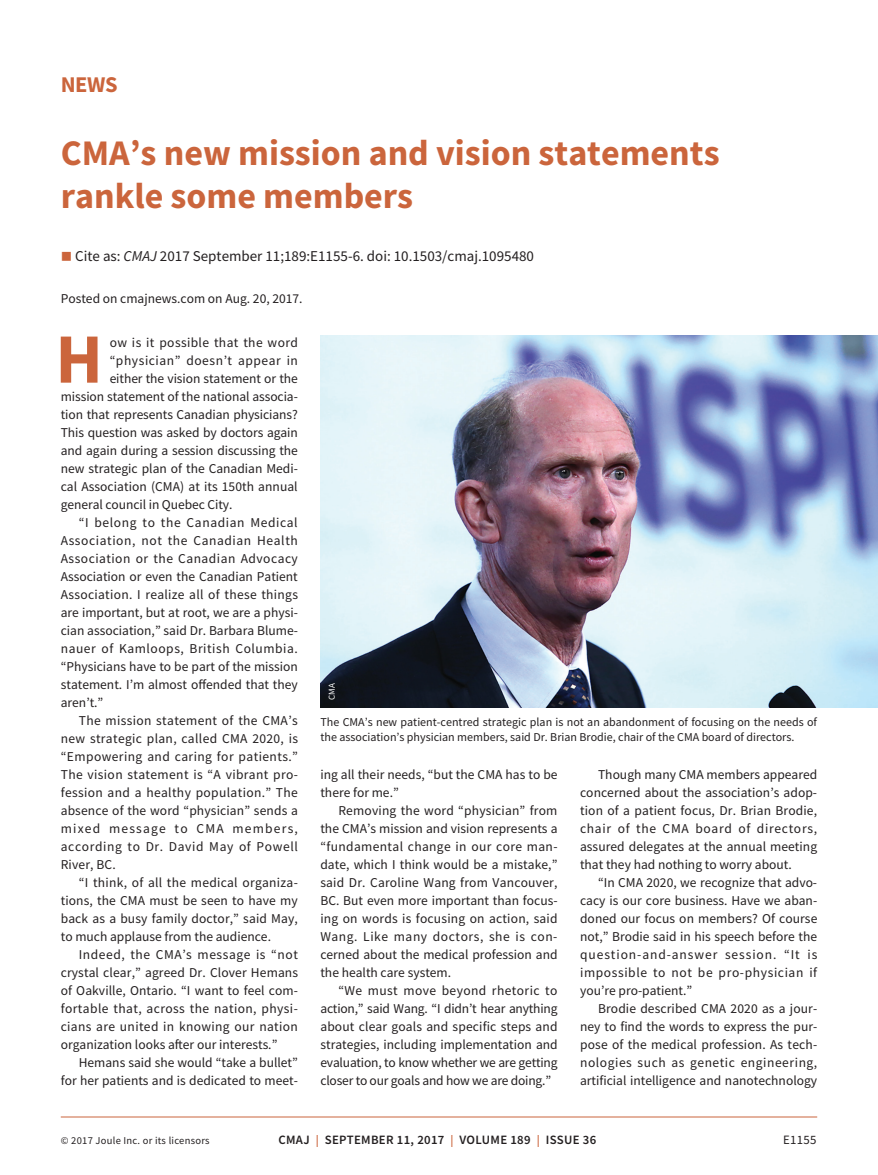
<style>
.page{position:relative;width:878px;height:1175px;background:#fff}
.page>*{position:absolute;margin:0;border:0;box-sizing:border-box;transform-origin:0 0}
.t1{font:700 70.65px "Source Sans Pro";color:#cb653c}
.t2{font:700 36px/43.2px "Source Sans Pro";color:#cb653c}
.t3{font:700 22.5px "Source Sans Pro";color:#cb653c}
.t4{font:15px "Source Sans Pro";color:#231f20}
.t5{font:13.5px/18px "Source Sans Pro";color:#231f20;text-align:justify}
.t6{font:13.5px "Source Sans Pro";letter-spacing:.025em;color:#231f20}
.t7{font:13.5px "Source Sans Pro";letter-spacing:.03em;color:#231f20}
.t8{font:13.5px "Source Sans Pro";letter-spacing:.045em;color:#231f20}
.t9{font:13.5px "Source Sans Pro";letter-spacing:.04em;color:#231f20}
.t10{font:13.5px "Source Sans Pro";letter-spacing:.035em;color:#231f20}
.t11{font:13.5px "Source Sans Pro";letter-spacing:.02em;color:#231f20}
.t12{font:13.5px "Source Sans Pro";letter-spacing:.09em;color:#231f20}
.t13{font:600 12.75px "Source Sans Pro";letter-spacing:.025em;color:#231f20}
.t14{font:12.75px "Source Sans Pro";letter-spacing:.025em;color:#231f20}
.t15{font:12px/15px "Source Sans Pro";color:#231f20}
.t16{font:10.5px "Source Sans Pro";letter-spacing:.025em;color:#231f20}
.t17{font:9px "Source Sans Pro";color:#fff}
.s1{color:#cb653c}
.s2{font-style:italic}
.s3{font-size:12px;color:#cb653c}
</style>
<div class="page">
<hr style="left:61px;top:1116px;width:756px;height:1px;background:#cb653c">
<img style="left:320px;top:335px;width:558px;height:372px">
<h3 class="t3" style="left:61px;top:69px;width:58px">NEWS</h3>
<h2 class="t2" style="left:61px;top:131px;width:660px">CMA’s new mission and vision statements rankle some members</h2>
<p class="t4" style="left:61px;top:246px;width:474px"><span class="s1">■</span> Cite as: <span class="s2">CMAJ</span> 2017 September 11;189:E1155-6. doi: 10.1503/cmaj.1095480</p>
<p class="t5" style="left:61px;top:289px;width:243px">Posted on cmajnews.com on Aug. 20, 2017.</p>
<h1 class="t1" style="left:55px;top:311px;width:49px">H</h1>
<p class="t7" style="left:110px;top:333px;width:190px">ow is it possible that the word</p>
<p class="t9" style="left:110px;top:351px;width:190px">“physician” doesn’t appear in</p>
<p class="t5" style="left:110px;top:369px;width:190px">either the vision statement or the</p>
<p class="t5" style="left:61px;top:387px;width:238px">mission statement of the national associa-</p>
<p class="t5" style="left:61px;top:405px;width:238px">tion that represents Canadian physicians?</p>
<p class="t5" style="left:61px;top:423px;width:239px">This question was asked by doctors again</p>
<p class="t5" style="left:61px;top:441px;width:238px">and again during a session discussing the</p>
<p class="t5" style="left:61px;top:459px;width:239px">new strategic plan of the Canadian Medi-</p>
<p class="t5" style="left:61px;top:477px;width:238px">cal Association (CMA) at its 150th annual</p>
<p class="t5" style="left:61px;top:495px;width:173px">general council in Quebec City.</p>
<p class="t8" style="left:79px;top:513px;width:220px">“I belong to the Canadian Medical</p>
<p class="t8" style="left:61px;top:531px;width:238px">Association, not the Canadian Health</p>
<p class="t10" style="left:61px;top:549px;width:239px">Association or the Canadian Advocacy</p>
<p class="t5" style="left:61px;top:567px;width:238px">Association or even the Canadian Patient</p>
<p class="t6" style="left:61px;top:585px;width:239px">Association. I realize all of these things</p>
<p class="t5" style="left:61px;top:603px;width:239px">are important, but at root, we are a physi-</p>
<p class="t5" style="left:61px;top:621px;width:239px">cian association,” said Dr. Barbara Blume-</p>
<p class="t9" style="left:61px;top:639px;width:238px">nauer of Kamloops, British Columbia.</p>
<p class="t5" style="left:61px;top:657px;width:239px">“Physicians have to be part of the mission</p>
<p class="t5" style="left:61px;top:675px;width:238px">statement. I’m almost offended that they</p>
<p class="t5" style="left:61px;top:693px;width:44px">aren’t.”</p>
<p class="t6" style="left:79px;top:711px;width:220px">The mission statement of the CMA’s</p>
<p class="t6" style="left:61px;top:729px;width:239px">new strategic plan, called CMA 2020, is</p>
<p class="t7" style="left:61px;top:747px;width:239px">“Empowering and caring for patients.”</p>
<p class="t6" style="left:61px;top:765px;width:239px">The vision statement is “A vibrant pro-</p>
<p class="t6" style="left:61px;top:783px;width:239px">fession and a healthy population.” The</p>
<p class="t5" style="left:61px;top:801px;width:238px">absence of the word “physician” sends a</p>
<p class="t12" style="left:61px;top:819px;width:239px">mixed message to CMA members,</p>
<p class="t8" style="left:61px;top:837px;width:238px">according to Dr. David May of Powell</p>
<p class="t5" style="left:61px;top:855px;width:56px">River, BC.</p>
<p class="t11" style="left:79px;top:873px;width:220px">“I think, of all the medical organiza-</p>
<p class="t5" style="left:61px;top:891px;width:238px">tions, the CMA must be seen to have my</p>
<p class="t5" style="left:61px;top:909px;width:238px">back as a busy family doctor,” said May,</p>
<p class="t5" style="left:61px;top:927px;width:212px">to much applause from the audience.</p>
<p class="t9" style="left:79px;top:945px;width:221px">Indeed, the CMA’s message is “not</p>
<p class="t5" style="left:61px;top:963px;width:239px">crystal clear,” agreed Dr. Clover Hemans</p>
<p class="t5" style="left:61px;top:981px;width:239px">of Oakville, Ontario. “I want to feel com-</p>
<p class="t7" style="left:61px;top:999px;width:238px">fortable that, across the nation, physi-</p>
<p class="t6" style="left:61px;top:1017px;width:239px">cians are united in knowing our nation</p>
<p class="t5" style="left:61px;top:1035px;width:218px">organization looks after our interests.”</p>
<p class="t5" style="left:79px;top:1053px;width:221px">Hemans said she would “take a bullet”</p>
<p class="t5" style="left:61px;top:1071px;width:238px">for her patients and is dedicated to meet-</p>
<p class="t17" style="left:326px;top:699px;width:18px;rotate:-90deg">CMA</p>
<p class="t15" style="left:320px;top:714px;width:498px">The CMA’s new patient-centred strategic plan is not an abandonment of focusing on the needs of the association’s physician members, said Dr. Brian Brodie, chair of the CMA board of directors.</p>
<p class="t5" style="left:320px;top:765px;width:238px">ing all their needs, “but the CMA has to be there for me.”</p>
<p class="t5" style="left:320px;top:801px;width:239px;text-indent:18px">Removing the word “physician” from the CMA’s mission and vision represents a “fundamental change in our core man&shy;date, which I think would be a mistake,” said Dr. Caroline Wang from Vancouver, BC. But even more important than focus&shy;ing on words is focusing on action, said Wang. Like many doctors, she is con&shy;cerned about the medical profession and the health care system.</p>
<p class="t5" style="left:320px;top:981px;width:239px;text-indent:18px">“We must move beyond rhetoric to action,” said Wang. “I didn’t hear anything about clear goals and specific steps and strategies, including implementation and evaluation, to know whether we are getting closer to our goals and how we are doing.”</p>
<p class="t5" style="left:580px;top:765px;width:239px;text-indent:18px">Though many CMA members appeared concerned about the association’s adop&shy;tion of a patient focus, Dr. Brian Brodie, chair of the CMA board of directors, assured delegates at the annual meeting that they had nothing to worry about.</p>
<p class="t5" style="left:580px;top:873px;width:239px;text-indent:18px">“In CMA 2020, we recognize that advo&shy;cacy is our core business. Have we aban&shy;doned our focus on members? Of course not,” Brodie said in his speech before the question-and-answer session. “It is impossible to not be pro-physician if you’re pro-patient.”</p>
<p class="t5" style="left:580px;top:999px;width:239px;text-indent:18px">Brodie described CMA 2020 as a jour&shy;ney to find the words to express the pur&shy;pose of the medical profession. As tech&shy;nologies such as genetic engineering, artificial intelligence and nanotechnology</p>
<p class="t16" style="left:61px;top:1134px;width:150px">© 2017 Joule Inc. or its licensors</p>
<p class="t13" style="left:278px;top:1131px;width:319px">CMAJ <span class="s3">|</span> SEPTEMBER 11, 2017 <span class="s3">|</span> VOLUME 189 <span class="s3">|</span> ISSUE 36</p>
<p class="t14" style="left:783px;top:1132px;width:35px">E1155</p>
</div>
